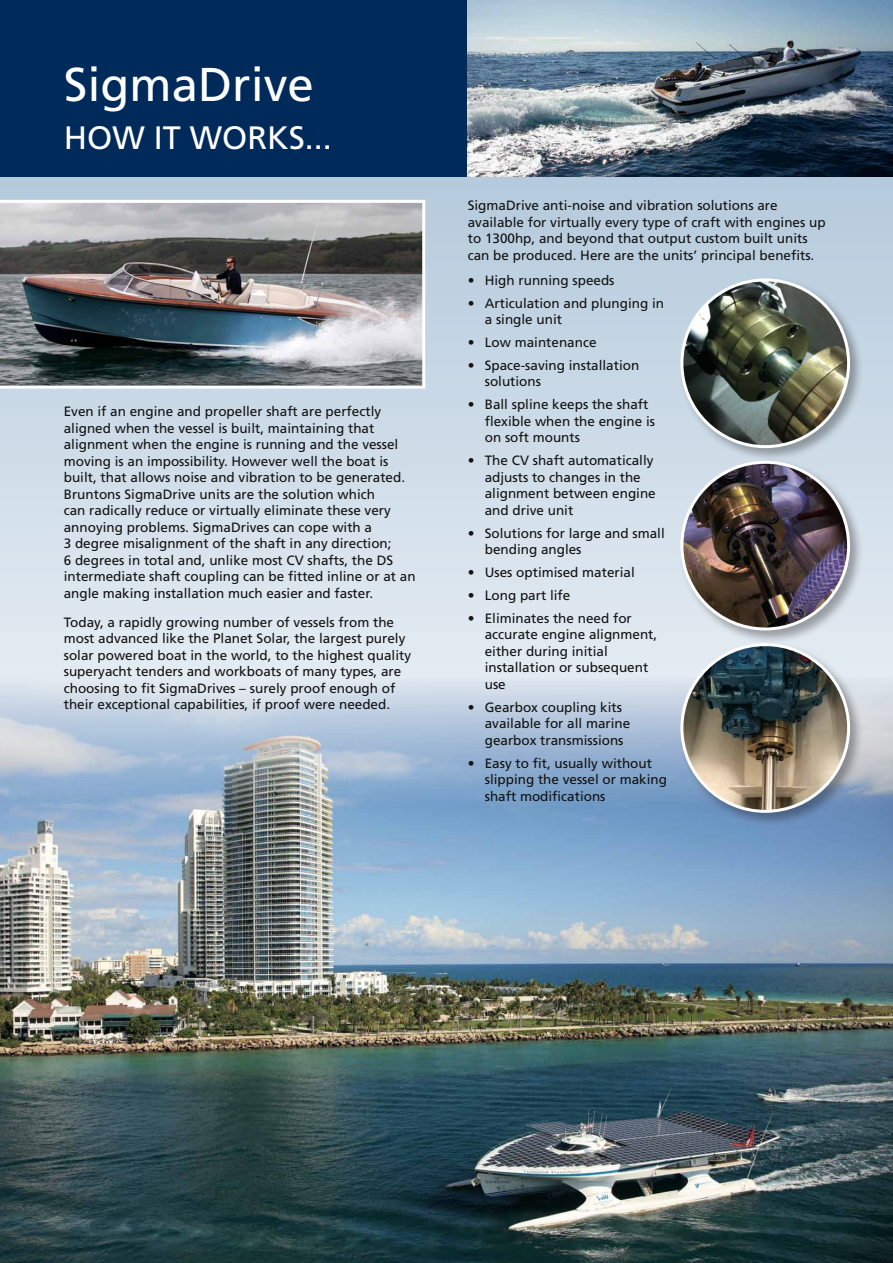
<style>
.page{position:relative;width:893px;height:1263px;background:#fff}
.page>*{position:absolute;margin:0;border:0;box-sizing:border-box;transform-origin:0 0}
.t1{font:47.4px "Frutiger";color:#fff}
.t2{font:32.4px "Frutiger";color:#fff}
.t3{font:13.5px/16.5px "Frutiger";color:#121212}
</style>
<div class="page">
<svg style="left:0;top:177px;width:893px;height:469px;background:#cddbe7"></svg>
<img style="left:0;top:646px;width:893px;height:617px">
<div style="left:0;top:0;width:893px;height:177px;background:#002a5a"></div>
<img style="left:0;top:200px;width:425px;height:189px">
<div style="left:678px;top:276px;width:186px;height:186px;background:#121212;opacity:.35"></div>
<img style="left:682px;top:280px;width:167px;height:167px;border-radius:83px">
<div style="left:678px;top:458px;width:186px;height:186px;background:#121212;opacity:.35"></div>
<img style="left:682px;top:462px;width:167px;height:167px;border-radius:83px">
<div style="left:678px;top:641px;width:186px;height:186px;background:#121212;opacity:.35"></div>
<img style="left:682px;top:645px;width:167px;height:166px;border-radius:83px">
<img style="left:468px;top:0;width:425px;height:177px">
<h1 class="t1" style="left:64px;top:56px;width:252px">SigmaDrive</h1>
<h2 class="t2" style="left:64px;top:118px;width:270px">HOW IT WORKS...</h2>
<p class="t3" style="left:64px;top:403px;width:353px">Even if an engine and propeller shaft are perfectly aligned when the vessel is built, maintaining that alignment when the engine is running and the vessel moving is an impossibility. However well the boat is built, that allows noise and vibration to be generated.<br>Bruntons SigmaDrive units are the solution which<br>can radically reduce or virtually eliminate these very annoying problems. SigmaDrives can cope with a<br>3 degree misalignment of the shaft in any direction;<br>6 degrees in total and, unlike most CV shafts, the DS intermediate shaft coupling can be fitted inline or at an angle making installation much easier and faster.</p>
<p class="t3" style="left:64px;top:614px;width:349px">Today, a rapidly growing number of vessels from the most advanced like the Planet Solar, the largest purely solar powered boat in the world, to the highest quality superyacht tenders and workboats of many types, are choosing to fit SigmaDrives – surely proof enough of their exceptional capabilities, if proof were needed.</p>
<p class="t3" style="left:468px;top:197px;width:359px">SigmaDrive anti-noise and vibration solutions are available for virtually every type of craft with engines up to 1300hp, and beyond that output custom built units can be produced. Here are the units’ principal benefits.</p>
<p class="t3" style="left:468px;top:272px;width:148px">• High running speeds</p>
<p class="t3" style="left:485px;top:295px;width:181px;text-indent:-17px">• Articulation and plunging in a single unit</p>
<p class="t3" style="left:468px;top:334px;width:130px">• Low maintenance</p>
<p class="t3" style="left:485px;top:357px;width:156px;text-indent:-17px">• Space-saving installation solutions</p>
<p class="t3" style="left:485px;top:396px;width:172px;text-indent:-17px">• Ball spline keeps the shaft flexible when the engine is on soft mounts</p>
<p class="t3" style="left:485px;top:452px;width:173px;text-indent:-17px">• The CV shaft automatically adjusts to changes in the alignment between engine and drive unit</p>
<p class="t3" style="left:485px;top:524px;width:182px;text-indent:-17px">• Solutions for large and small bending angles</p>
<p class="t3" style="left:468px;top:564px;width:169px">• Uses optimised material</p>
<p class="t3" style="left:468px;top:587px;width:104px">• Long part life</p>
<p class="t3" style="left:485px;top:610px;width:174px;text-indent:-17px">• Eliminates the need for accurate engine alignment, either during initial installation or subsequent use</p>
<p class="t3" style="left:485px;top:699px;width:147px;text-indent:-17px">• Gearbox coupling kits available for all marine gearbox transmissions</p>
<p class="t3" style="left:485px;top:754px;width:184px;text-indent:-17px">• Easy to fit, usually without slipping the vessel or making shaft modifications</p>
</div>
